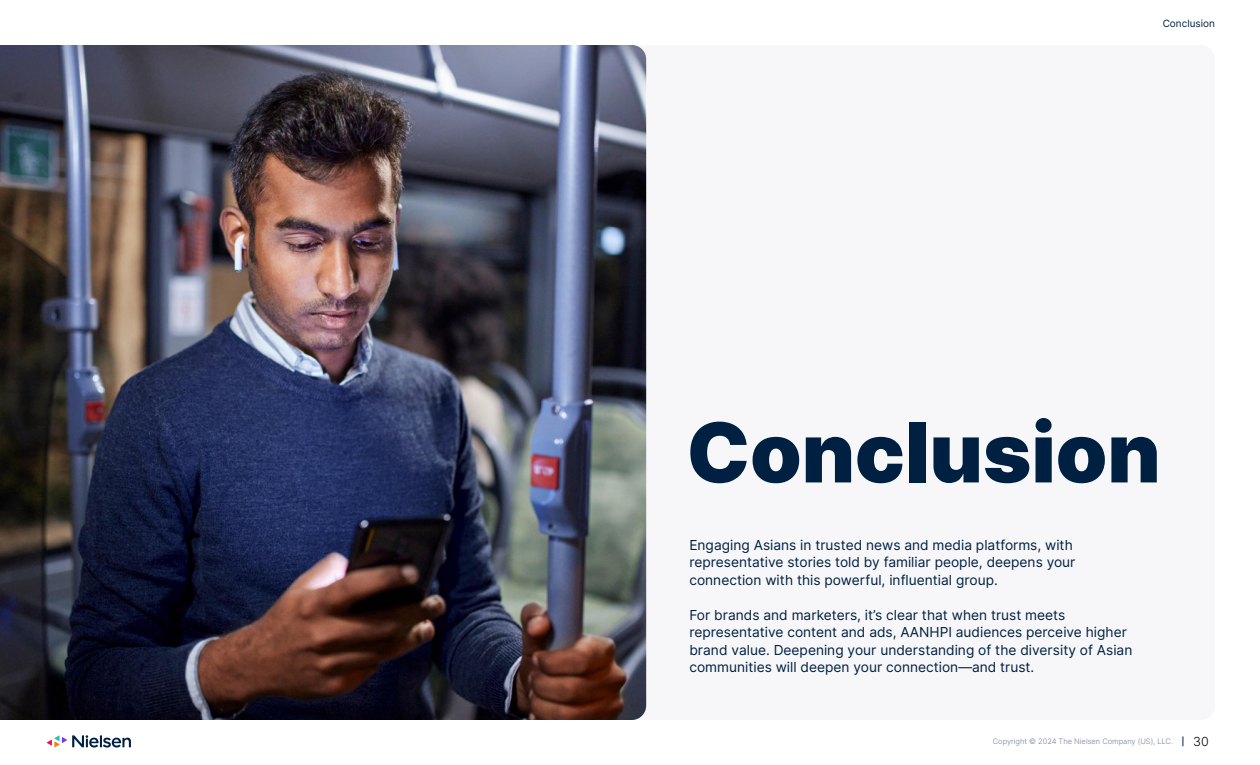
<style>
.page{position:relative;width:1260px;height:765px;background:#fff}
.page>*{position:absolute;margin:0;border:0;box-sizing:border-box;transform-origin:0 0}
.t1{font:900 82.5px "Inter";color:#002041}
.t2{font:13.75px/17.5px "Inter";color:#002041}
.t3{font:300 12.5px "Inter";color:#000}
.t4{font:10px "Inter";color:#002041}
.t5{font:300 7.5px "Inter";color:#777f9e}
</style>
<div class="page">
<svg style="left:47px;top:735px;width:84px;height:13px"></svg>
<div style="left:590px;top:45px;width:625px;height:675px;background:#f7f7f9;border-radius:14px"></div>
<img style="left:0;top:45px;width:646px;height:675px">
<p class="t4" style="left:1163px;top:16px;width:54px">Conclusion</p>
<h1 class="t1" style="left:687px;top:390px;width:475px">Conclusion</h1>
<p class="t2" style="left:689px;top:536px;width:388px">Engaging Asians in trusted news and media platforms, with representative stories told by familiar people, deepens your connection with this powerful, influential group.</p>
<p class="t2" style="left:689px;top:606px;width:445px">For brands and marketers, it’s clear that when trust meets representative content and ads, AANHPI audiences perceive higher brand value. Deepening your understanding of the diversity of Asian communities will deepen your connection—and trust.</p>
<p class="t5" style="left:993px;top:736px;width:182px">Copyright © 2024 The Nielsen Company (US), LLC.</p>
<p class="t3" style="left:1193px;top:733px;width:17px">30</p>
</div>
